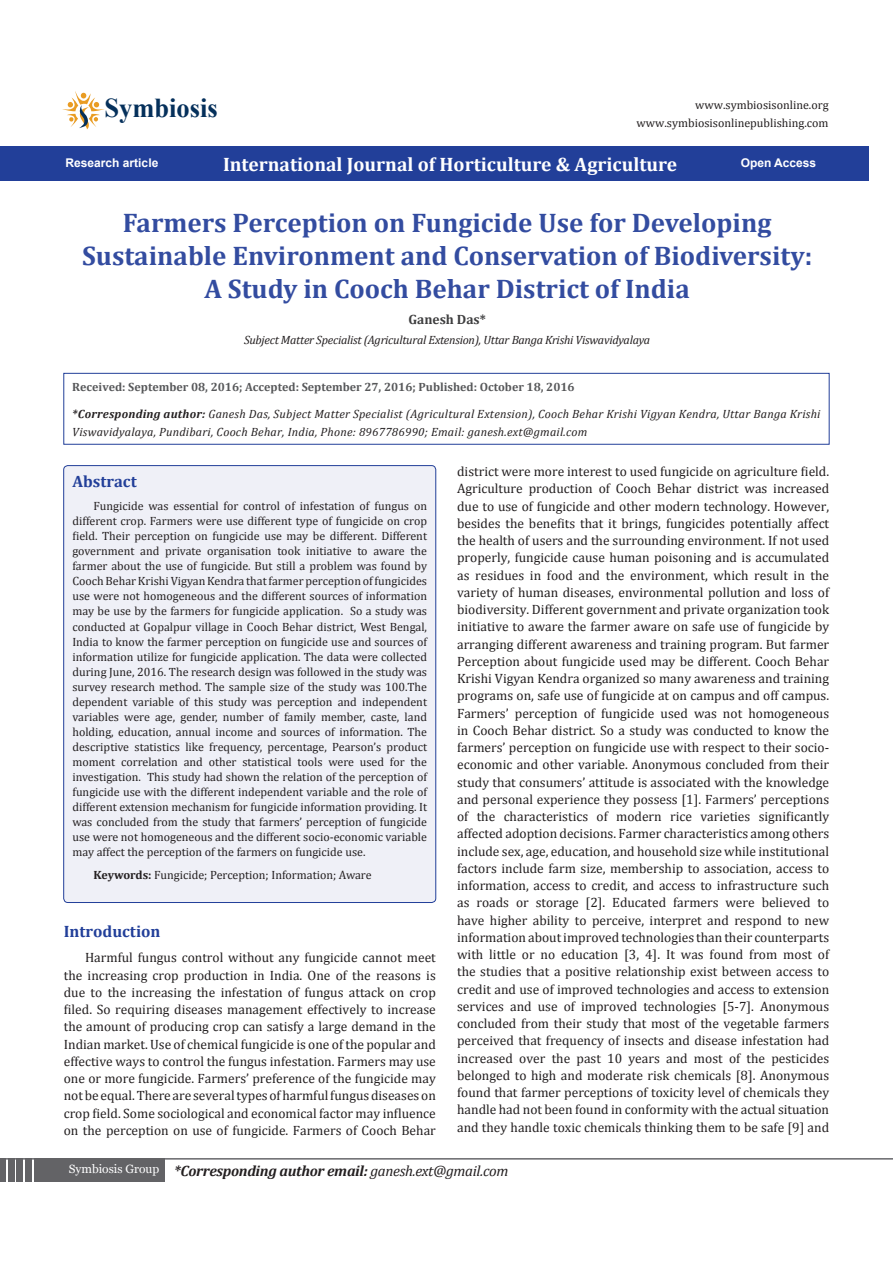
<style>
.page{position:relative;width:893px;height:1263px;background:#fff}
.page>*{position:absolute;margin:0;border:0;box-sizing:border-box;transform-origin:0 0}
.t1{font:700 27.3px "Times New Roman";color:#05305b}
.t2{font:700 27px/33px "Cambria";color:#334ca0;text-align:center}
.Default{font:700 19.5px "Cambria";color:#fff}
.Normal__Web{font:700 16.5px "Cambria";color:#223f99}
.Sideheadings{font:700 16.5px "Cambria";color:#223f99}
.Pa8{font:italic 700 15px "Cambria";letter-spacing:-.02em;color:#231f20}
.Normal__Web-2{font:13.5px/17.2px "Cambria";color:#231f20;text-align:justify}
.t3{font:700 13.5px "Cambria";color:#3e3e3f}
.t4{font:12px/15px "Cambria";color:#231f20;text-align:justify}
.Pa8-2{font:italic 12px/18px "Cambria";letter-spacing:.02em;color:#231f20}
.Pa8-3{font:italic 12px "Cambria";letter-spacing:-.02em;color:#231f20}
.Pa8-4{font:700 12px "Cambria";color:#57585a}
.Pa0{font:12px "Cambria";color:#221e1f}
.Default-2{font:700 12px "Arial";color:#fff}
.t5{font:12px "Georgia";color:#fff}
.s1{font-weight:700}
.s2{font-weight:400}
</style>
<div class="page">
<hr style="left:0;top:1158px;width:893px;height:1px;background:#636366">
<div style="left:34px;top:1159px;width:130px;height:23px;background:#636366"></div>
<div style="left:25px;top:1159px;width:7px;height:23px;background:#636366"></div>
<div style="left:17px;top:1159px;width:6px;height:23px;background:#636366"></div>
<div style="left:8px;top:1159px;width:6px;height:23px;background:#636366"></div>
<div style="left:0;top:1159px;width:6px;height:23px;background:#636366"></div>
<svg style="left:62px;top:91px;width:42px;height:38px"></svg>
<div style="left:0;top:146px;width:869px;height:35px;background:#223f99"></div>
<div style="left:64px;top:466px;width:372px;height:436px;background:#eff0f7;border-radius:4px"></div>
<svg style="left:64px;top:373px;width:765px;height:71px"></svg>
<p class="t1" style="left:105px;top:89px;width:115px">Symbiosis</p>
<p class="Pa0" style="left:695px;top:98px;width:135px">www.symbiosisonline.org</p>
<p class="Pa0" style="left:637px;top:116px;width:193px">www.symbiosisonlinepublishing.com</p>
<p class="Default" style="left:223px;top:151px;width:456px">International Journal of Horticulture &amp; Agriculture</p>
<p class="Default-2" style="left:66px;top:155px;width:94px">Research article</p>
<p class="Default-2" style="left:741px;top:155px;width:77px">Open Access</p>
<p class="t2" style="left:82px;top:205px;width:732px">Farmers Perception on Fungicide Use for Developing<br>Sustainable Environment and Conservation of Biodiversity:<br>A Study in Cooch Behar District of India</p>
<p class="t3" style="left:408px;top:310px;width:79px">Ganesh Das*</p>
<p class="Pa8-3" style="left:244px;top:331px;width:408px">Subject Matter Specialist (Agricultural Extension), Uttar Banga Krishi Viswavidyalaya</p>
<p class="Pa8-4" style="left:72px;top:379px;width:504px">Received: September 08, 2016; Accepted: September 27, 2016; Published: October 18, 2016</p>
<p class="Pa8-2" style="left:72px;top:404px;width:750px"><span class="s1">*Corresponding author:</span> Ganesh Das, Subject Matter Specialist (Agricultural Extension), Cooch Behar Krishi Vigyan Kendra, Uttar Banga Krishi<br>Viswavidyalaya, Pundibari, Cooch Behar, India, Phone: 8967786990; Email: ganesh.ext@gmail.com</p>
<p class="Sideheadings" style="left:72px;top:470px;width:66px">Abstract</p>
<p class="t4" style="left:72px;top:499px;width:356px;text-indent:21px">Fungicide was essential for control of infestation of fungus on different crop. Farmers were use different type of fungicide on crop field. Their perception on fungicide use may be different. Different government and private organisation took initiative to aware the farmer about the use of fungicide. But still a problem was found by Cooch Behar Krishi Vigyan Kendra that farmer perception of fungicides use were not homogeneous and the different sources of information may be use by the farmers for fungicide application. So a study was conducted at Gopalpur village in Cooch Behar district, West Bengal, India to know the farmer perception on fungicide use and sources of information utilize for fungicide application. The data were collected during June, 2016. The research design was followed in the study was survey research method. The sample size of the study was 100.The dependent variable of this study was perception and independent variables were age, gender, number of family member, caste, land holding, education, annual income and sources of information. The descriptive statistics like frequency, percentage, Pearson’s product moment correlation and other statistical tools were used for the investigation. This study had shown the relation of the perception of fungicide use with the different independent variable and the role of different extension mechanism for fungicide information providing. It was concluded from the study that farmers’ perception of fungicide use were not homogeneous and the different socio-economic variable may affect the perception of the farmers on fungicide use.</p>
<p class="t4" style="left:94px;top:867px;width:279px"><span class="s1">Keywords:</span> Fungicide; Perception; Information; Aware</p>
<p class="Normal__Web" style="left:64px;top:919px;width:98px">Introduction</p>
<p class="Normal__Web-2" style="left:64px;top:949px;width:374px;text-indent:21px">Harmful fungus control without any fungicide cannot meet the increasing crop production in India. One of the reasons is due to the increasing the infestation of fungus attack on crop filed. So requiring diseases management effectively to increase the amount of producing crop can satisfy a large demand in the Indian market. Use of chemical fungicide is one of the popular and effective ways to control the fungus infestation. Farmers may use one or more fungicide. Farmers’ preference of the fungicide may not be equal. There are several types of harmful fungus diseases on crop field. Some sociological and economical factor may influence on the perception on use of fungicide. Farmers of Cooch Behar</p>
<p class="Normal__Web-2" style="left:457px;top:463px;width:374px">district were more interest to used fungicide on agriculture field.<br>Agriculture production of Cooch Behar district was increased due to use of fungicide and other modern technology. However, besides the benefits that it brings, fungicides potentially affect the health of users and the surrounding environment. If not used properly, fungicide cause human poisoning and is accumulated as residues in food and the environment, which result in the variety of human diseases, environmental pollution and loss of biodiversity. Different government and private organization took initiative to aware the farmer aware on safe use of fungicide by arranging different awareness and training program. But farmer Perception about fungicide used may be different. Cooch Behar Krishi Vigyan Kendra organized so many awareness and training programs on, safe use of fungicide at on campus and off campus.<br>Farmers’ perception of fungicide used was not homogeneous in Cooch Behar district. So a study was conducted to know the farmers’ perception on fungicide use with respect to their socio&shy;economic and other variable. Anonymous concluded from their study that consumers’ attitude is associated with the knowledge and personal experience they possess [1]. Farmers’ perceptions of the characteristics of modern rice varieties significantly affected adoption decisions. Farmer characteristics among others include sex, age, education, and household size while institutional factors include farm size, membership to association, access to information, access to credit, and access to infrastructure such as roads or storage [2]. Educated farmers were believed to have higher ability to perceive, interpret and respond to new information about improved technologies than their counterparts with little or no education [3, 4]. It was found from most of the studies that a positive relationship exist between access to credit and use of improved technologies and access to extension services and use of improved technologies [5-7]. Anonymous concluded from their study that most of the vegetable farmers perceived that frequency of insects and disease infestation had increased over the past 10 years and most of the pesticides belonged to high and moderate risk chemicals [8]. Anonymous found that farmer perceptions of toxicity level of chemicals they handle had not been found in conformity with the actual situation and they handle toxic chemicals thinking them to be safe [9] and</p>
<p class="t5" style="left:69px;top:1162px;width:92px">Symbiosis Group</p>
<p class="Pa8" style="left:174px;top:1160px;width:336px">*Corresponding author email: <span class="s2">ganesh.ext@gmail.com</span></p>
</div>
